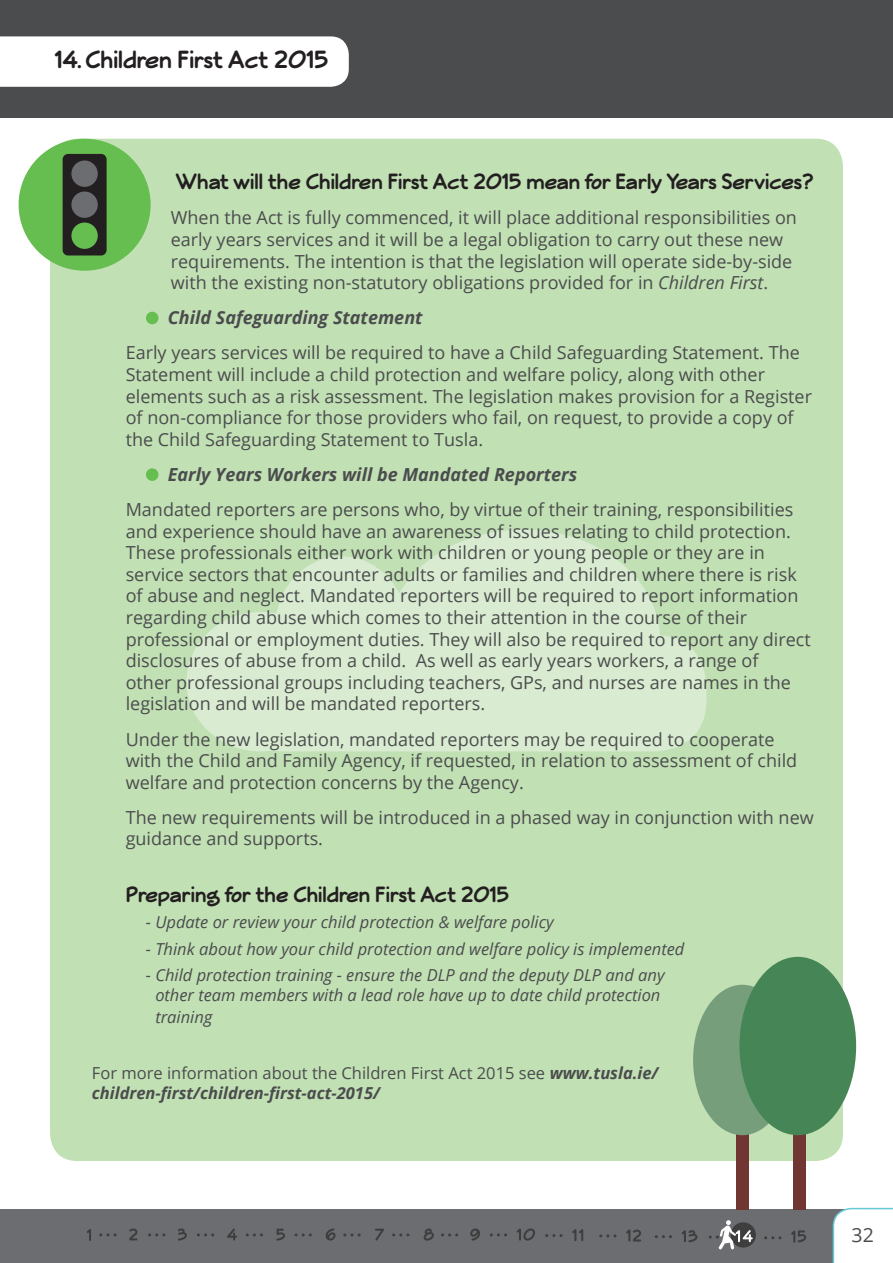
<style>
.page{position:relative;width:893px;height:1263px;background:#fff}
.page>*{position:absolute;margin:0;border:0;box-sizing:border-box;transform-origin:0 0}
.t1{font:700 27px "Veggieburger";color:#231f20}
.t2{font:700 24px "Veggieburger";color:#231f20}
.t3{font:19.5px "Open Sans";color:#4b4c4d}
.t4{font:18px/21.6px "Open Sans";color:#4b4c4d}
.t5{font:italic 700 18px "Open Sans";color:#4b4c4d}
.t6{font:italic 16.5px/19.8px "Open Sans";color:#4b4c4d;text-align:center}
.t7{font:italic 700 16.5px/19.8px "Open Sans";color:#4b4c4d}
.s1{font-style:italic}
.s2{font-weight:400;font-style:normal}
</style>
<div class="page">
<div style="left:0;top:1209px;width:893px;height:54px;background:#6c6d70"></div>
<svg style="left:656px;top:1235px;width:16px;height:3px"></svg>
<svg style="left:766px;top:1236px;width:16px;height:3px"></svg>
<svg style="left:227px;top:1228px;width:10px;height:12px"></svg>
<svg style="left:87px;top:1229px;width:4px;height:12px"></svg>
<svg style="left:129px;top:1228px;width:8px;height:12px"></svg>
<svg style="left:178px;top:1228px;width:9px;height:12px"></svg>
<svg style="left:276px;top:1229px;width:9px;height:11px"></svg>
<svg style="left:326px;top:1228px;width:10px;height:12px"></svg>
<svg style="left:375px;top:1229px;width:9px;height:11px"></svg>
<svg style="left:424px;top:1228px;width:10px;height:12px"></svg>
<svg style="left:470px;top:1228px;width:10px;height:12px"></svg>
<svg style="left:517px;top:1228px;width:18px;height:12px"></svg>
<svg style="left:101px;top:1233px;width:16px;height:3px"></svg>
<svg style="left:150px;top:1233px;width:16px;height:3px"></svg>
<svg style="left:198px;top:1233px;width:16px;height:3px"></svg>
<svg style="left:247px;top:1233px;width:16px;height:3px"></svg>
<svg style="left:296px;top:1233px;width:16px;height:3px"></svg>
<svg style="left:345px;top:1233px;width:16px;height:3px"></svg>
<svg style="left:394px;top:1233px;width:16px;height:3px"></svg>
<svg style="left:442px;top:1233px;width:16px;height:3px"></svg>
<svg style="left:491px;top:1233px;width:16px;height:3px"></svg>
<svg style="left:547px;top:1234px;width:16px;height:3px"></svg>
<svg style="left:572px;top:1229px;width:11px;height:12px"></svg>
<svg style="left:601px;top:1234px;width:16px;height:3px"></svg>
<svg style="left:626px;top:1229px;width:15px;height:12px"></svg>
<svg style="left:682px;top:1230px;width:15px;height:12px"></svg>
<svg style="left:791px;top:1230px;width:15px;height:13px"></svg>
<div style="left:50px;top:139px;width:793px;height:1022px;background:#c1e0b4;border-radius:27px"></div>
<svg style="left:186px;top:529px;width:520px;height:222px;fill:#d9ecd1"></svg>
<div style="left:146px;top:312px;width:12px;height:12px;background:#66bd50;border-radius:50%"></div>
<div style="left:146px;top:468px;width:12px;height:13px;background:#66bd50;border-radius:50%"></div>
<div style="left:736px;top:1125px;width:13px;height:84px;background:#713632"></div>
<div style="left:693px;top:985px;width:98px;height:150px;background:#779e7b;border-radius:50%"></div>
<div style="left:793px;top:1125px;width:13px;height:84px;background:#713632"></div>
<div style="left:739px;top:957px;width:117px;height:178px;background:#458556;border-radius:50%"></div>
<div style="left:0;top:0;width:893px;height:118px;background:#4b4c4d"></div>
<div style="left:0;top:36px;width:349px;height:51px;background:#fff"></div>
<div style="left:731px;top:1222px;width:25px;height:25px;background:#3e3e3f;border-radius:50%"></div>
<svg style="left:710px;top:1220px;width:43px;height:29px"></svg>
<div style="left:19px;top:139px;width:132px;height:132px;background:#66bd50;border-radius:50%"></div>
<div style="left:63px;top:154px;width:44px;height:101px;background:#231f20;border-radius:5px"></div>
<div style="left:71px;top:223px;width:27px;height:26px;background:#66bd50;border-radius:50%"></div>
<div style="left:71px;top:192px;width:27px;height:26px;background:#6c6d70;border-radius:50%"></div>
<div style="left:71px;top:161px;width:27px;height:26px;background:#6c6d70;border-radius:50%"></div>
<svg style="left:833px;top:1208px;width:60px;height:55px;background:#f6fafb"></svg>
<h1 class="t1" style="left:54px;top:45px;width:276px">14. Children First Act 2015</h1>
<h2 class="t2" style="left:176px;top:169px;width:639px">What will the Children First Act 2015 mean for Early Years Services?</h2>
<p class="t4" style="left:171px;top:207px;width:628px">When the Act is fully commenced, it will place additional responsibilities on early years services and it will be a legal obligation to carry out these new requirements. The intention is that the legislation will operate side-by-side with the existing non-statutory obligations provided for in <span class="s1">Children First</span>.</p>
<p class="t5" style="left:168px;top:305px;width:256px">Child Safeguarding Statement</p>
<p class="t4" style="left:126px;top:342px;width:688px">Early years services will be required to have a Child Safeguarding Statement. The Statement will include a child protection and welfare policy, along with other elements such as a risk assessment. The legislation makes provision for a Register of non-compliance for those providers who fail, on request, to provide a copy of the Child Safeguarding Statement to Tusla.</p>
<p class="t5" style="left:168px;top:462px;width:411px">Early Years Workers will be Mandated Reporters</p>
<p class="t4" style="left:126px;top:498px;width:687px">Mandated reporters are persons who, by virtue of their training, responsibilities and experience should have an awareness of issues relating to child protection.<br>These professionals either work with children or young people or they are in service sectors that encounter adults or families and children where there is risk of abuse and neglect. Mandated reporters will be required to report information regarding child abuse which comes to their attention in the course of their professional or employment duties. They will also be required to report any direct disclosures of abuse from a child. As well as early years workers, a range of<br>other professional groups including teachers, GPs, and nurses are names in the legislation and will be mandated reporters.</p>
<p class="t4" style="left:126px;top:728px;width:673px">Under the new legislation, mandated reporters may be required to cooperate with the Child and Family Agency, if requested, in relation to assessment of child welfare and protection concerns by the Agency.</p>
<p class="t4" style="left:126px;top:806px;width:689px">The new requirements will be introduced in a phased way in conjunction with new guidance and supports.</p>
<h2 class="t2" style="left:126px;top:881px;width:385px">Preparing for the Children First Act 2015</h2>
<p class="t6" style="left:146px;top:912px;width:409px">- Update or review your child protection &amp; welfare policy</p>
<p class="t6" style="left:146px;top:938px;width:540px">- Think about how your child protection and welfare policy is implemented</p>
<p class="t6" style="left:146px;top:965px;width:520px">- Child protection training - ensure the DLP and the deputy DLP and any other team members with a lead role have up to date child protection</p>
<p class="t6" style="left:155px;top:1006px;width:58px">training</p>
<p class="t7" style="left:92px;top:1063px;width:568px"><span class="s2">For more information about the Children First Act 2015 see</span> www.tusla.ie/ children-first/children-first-act-2015/</p>
<p class="t3" style="left:852px;top:1222px;width:24px">32</p>
</div>
